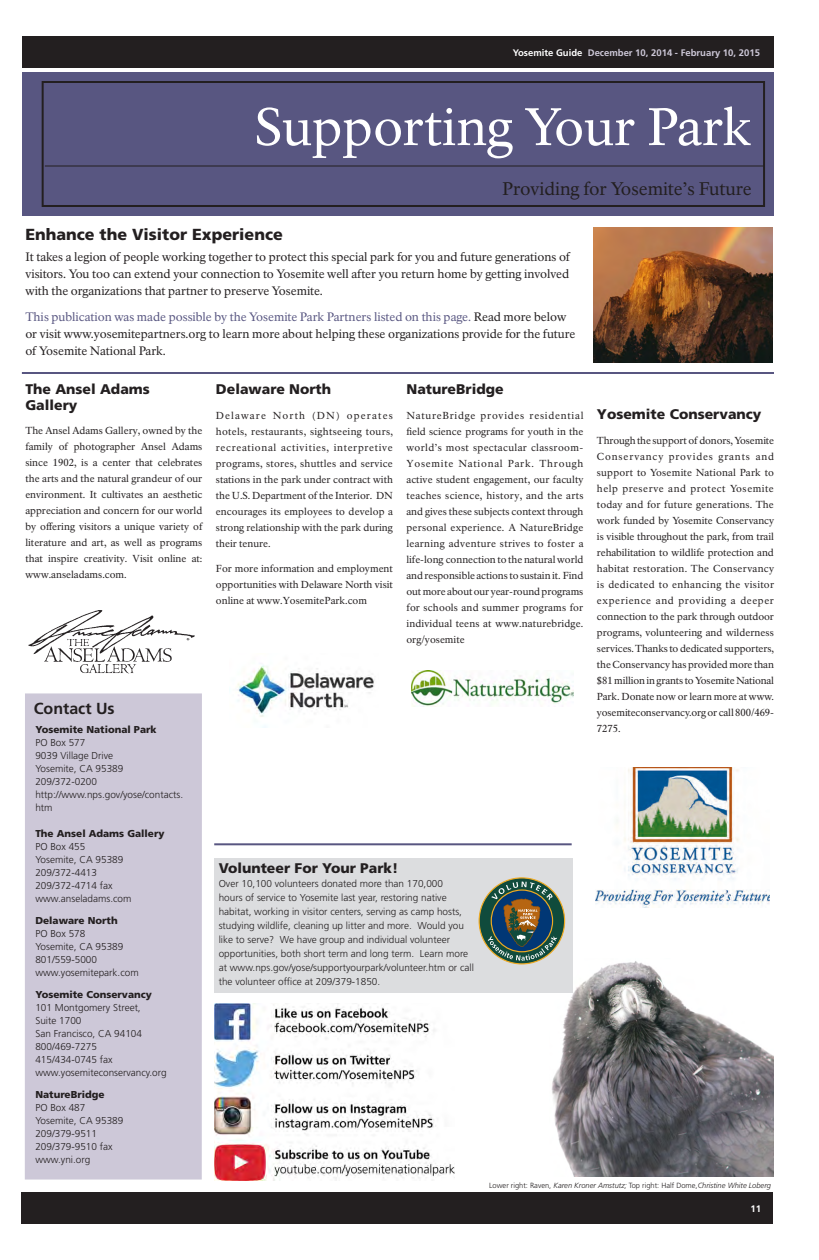
<style>
.page{position:relative;width:819px;height:1260px;background:#fff}
.page>*{position:absolute;margin:0;border:0;box-sizing:border-box;transform-origin:0 0}
.MASTHEAD_1_-_title{font:52px "NPS Rawlinson OT";color:#fff}
.MASTHEAD_1_-_subtitl{font:18px "NPS Rawlinson OT";letter-spacing:-.01em;color:#231f20}
.CALLOUT_-_head{font:900 16px "Frutiger LT Std";color:#231f20}
.SIDE_BAR_-_head{font:700 16px "Frutiger LT Std";color:#231f20}
.MAIN_-_body{font:900 14px "Frutiger LT Std";color:#231f20}
.SIDE_BAR_-_head-2{font:900 14px "Frutiger LT Std";color:#231f20}
.MAIN_-_heading_2{font:900 14px/16px "Frutiger LT Std";color:#231f20}
.CALLOUT_-_body{font:12px/17px "NPS Rawlinson OT";letter-spacing:-.005em;color:#231f20;text-align:justify}
.MAIN_-_body-2{font:10px/16px "NPS Rawlinson OT";color:#231f20;text-align:justify}
.SIDE_BAR_-_head-3{font:300 10px/14px "Frutiger LT Std";color:#231f20}
.MAIN_-_heading_2-2{font:10px/16px "NPS Rawlinson OT";color:#231f20;text-align:justify}
.SIDE_BAR_-_body{font:300 10px/13px "Frutiger LT Std";color:#231f20}
.SIDE_BAR_-_subhead{font:300 10px/13px "Frutiger LT Std";color:#231f20}
.SIDE_BAR_-_subhead-2{font:900 10px "Frutiger LT Std";color:#231f20}
.t1{font:700 9.5px "Frutiger LT Std";color:#cdc8d8}
.t2{font:700 9.5px "Frutiger LT Std";color:#fff}
.PHOTO_-_caption{font:italic 300 7.5px "Frutiger LT Std";color:#231f20}
.s1{color:#fff}
.s2{color:#585681}
.s3{font-weight:900}
.s4{font-style:normal}
</style>
<div class="page">
<div style="left:22px;top:36px;width:752px;height:32px;background:#231f20"></div>
<div style="left:22px;top:1192px;width:751px;height:32px;background:#231f20"></div>
<img style="left:551px;top:961px;width:223px;height:215px">
<hr style="left:22px;top:372px;width:752px;height:2px;background:#585681">
<div style="left:23px;top:72px;width:751px;height:144px;background:#585681"></div>
<div style="left:42px;top:81px;width:723px;height:126px;border:2px solid #231f20"></div>
<hr style="left:45px;top:166px;width:720px;height:1px;background:#231f20">
<img style="left:594px;top:227px;width:178px;height:135px">
<div style="left:25px;top:693px;width:177px;height:487px;background:#cdc8d8"></div>
<img style="left:596px;top:767px;width:173px;height:140px">
<img style="left:25px;top:610px;width:177px;height:84px">
<img style="left:237px;top:665px;width:138px;height:63px">
<img style="left:214px;top:1004px;width:241px;height:176px">
<div style="left:214px;top:858px;width:359px;height:135px;background:#dcdddf"></div>
<svg style="left:479px;top:878px;width:86px;height:86px"></svg>
<svg style="left:488px;top:882px;width:69px;height:79px;background:#4e645e"></svg>
<hr style="left:214px;top:843px;width:358px;height:2px;background:#585681">
<img style="left:412px;top:671px;width:162px;height:36px">
<p class="t1" style="left:513px;top:47px;width:249px"><span class="s1">Yosemite Guide</span> December 10, 2014 - February 10, 2015</p>
<p class="MASTHEAD_1_-_title" style="left:255px;top:96px;width:499px">Supporting Your Park</p>
<p class="MASTHEAD_1_-_subtitl" style="left:502px;top:178px;width:251px">Providing for Yosemite’s Future</p>
<p class="CALLOUT_-_head" style="left:25px;top:225px;width:259px">Enhance the Visitor Experience</p>
<p class="CALLOUT_-_body" style="left:25px;top:248px;width:546px">It takes a legion of people working together to protect this special park for you and future generations of visitors. You too can extend your connection to Yosemite well after you return home by getting involved with the organizations that partner to preserve Yosemite.</p>
<p class="CALLOUT_-_body" style="left:25px;top:308px;width:551px;text-align:left"><span class="s2">This publication was made possible by the Yosemite Park Partners listed on this page.</span> Read more below or visit www.yosemitepartners.org to learn more about helping these organizations provide for the future of Yosemite National Park.</p>
<p class="MAIN_-_heading_2" style="left:25px;top:381px;width:126px">The Ansel Adams<br>Gallery</p>
<p class="MAIN_-_heading_2-2" style="left:25px;top:423px;width:179px">The Ansel Adams Gallery, owned by the family of photographer Ansel Adams since 1902, is a center that celebrates the arts and the natural grandeur of our environment. It cultivates an aesthetic appreciation and concern for our world by offering visitors a unique variety of literature and art, as well as programs that inspire creativity. Visit online at: www.anseladams.com.</p>
<p class="SIDE_BAR_-_head" style="left:34px;top:699px;width:82px">Contact Us</p>
<p class="SIDE_BAR_-_subhead-2" style="left:35px;top:723px;width:123px">Yosemite National Park</p>
<p class="SIDE_BAR_-_subhead" style="left:35px;top:736px;width:52px">PO Box 577</p>
<p class="SIDE_BAR_-_subhead" style="left:35px;top:749px;width:79px">9039 Village Drive</p>
<p class="SIDE_BAR_-_subhead" style="left:35px;top:762px;width:89px">Yosemite, CA 95389</p>
<p class="SIDE_BAR_-_subhead" style="left:35px;top:775px;width:63px">209/372-0200</p>
<p class="SIDE_BAR_-_subhead" style="left:35px;top:788px;width:149px">http://www.nps.gov/yose/contacts. htm</p>
<p class="SIDE_BAR_-_subhead-2" style="left:35px;top:827px;width:131px">The Ansel Adams Gallery</p>
<p class="SIDE_BAR_-_body" style="left:35px;top:840px;width:98px">PO Box 455<br>Yosemite, CA 95389<br>209/372-4413<br>209/372-4714 fax www.anseladams.com</p>
<p class="SIDE_BAR_-_body" style="left:35px;top:914px;width:105px"><span class="s3">Delaware North<br></span>PO Box 578<br>Yosemite, CA 95389<br>801/559-5000 www.yosemitepark.com</p>
<p class="SIDE_BAR_-_subhead-2" style="left:35px;top:988px;width:118px">Yosemite Conservancy</p>
<p class="SIDE_BAR_-_body" style="left:35px;top:1001px;width:133px">101 Montgomery Street,<br>Suite 1700<br>San Francisco, CA 94104<br>800/469-7275<br>415/434-0745 fax www.yosemiteconservancy.org</p>
<p class="SIDE_BAR_-_subhead-2" style="left:35px;top:1088px;width:71px">NatureBridge</p>
<p class="SIDE_BAR_-_body" style="left:35px;top:1101px;width:89px">PO Box 487<br>Yosemite, CA 95389<br>209/379-9511<br>209/379-9510 fax www.yni.org</p>
<p class="MAIN_-_body" style="left:216px;top:381px;width:117px">Delaware North</p>
<p class="MAIN_-_body-2" style="left:216px;top:408px;width:179px">Delaware North (DN) operates hotels, restaurants, sightseeing tours, recreational activities, interpretive programs, stores, shuttles and service stations in the park under contract with the U.S. Department of the Interior. DN encourages its employees to develop a strong relationship with the park during their tenure.</p>
<p class="MAIN_-_body-2" style="left:216px;top:561px;width:179px">For more information and employment opportunities with Delaware North visit online at www.YosemitePark.com</p>
<p class="MAIN_-_body" style="left:406px;top:381px;width:99px">NatureBridge</p>
<p class="MAIN_-_body-2" style="left:406px;top:408px;width:179px">NatureBridge provides residential field science programs for youth in the world’s most spectacular classroom-Yosemite National Park. Through active student engagement, our faculty teaches science, history, and the arts and gives these subjects context through personal experience. A NatureBridge learning adventure strives to foster a life-long connection to the natural world and responsible actions to sustain it. Find out more about our year-round programs for schools and summer programs for individual teens at www.naturebridge. org/yosemite</p>
<p class="MAIN_-_body" style="left:597px;top:406px;width:166px">Yosemite Conservancy</p>
<p class="MAIN_-_body-2" style="left:597px;top:433px;width:179px">Through the support of donors, Yosemite Conservancy provides grants and support to Yosemite National Park to help preserve and protect Yosemite today and for future generations. The work funded by Yosemite Conservancy is visible throughout the park, from trail rehabilitation to wildlife protection and habitat restoration. The Conservancy is dedicated to enhancing the visitor experience and providing a deeper connection to the park through outdoor programs, volunteering and wilderness services. Thanks to dedicated supporters, the Conservancy has provided more than $81 million in grants to Yosemite National Park. Donate now or learn more at www. yosemiteconservancy.org or call 800/469- 7275.</p>
<p class="SIDE_BAR_-_head-2" style="left:219px;top:860px;width:181px">Volunteer For Your Park!</p>
<p class="SIDE_BAR_-_head-3" style="left:219px;top:877px;width:257px">Over 10,100 volunteers donated more than 170,000<br>hours of service to Yosemite last year, restoring native habitat, working in visitor centers, serving as camp hosts, studying wildlife, cleaning up litter and more. Would you like to serve? We have group and individual volunteer opportunities, both short term and long term. Learn more at www.nps.gov/yose/supportyourpark/volunteer.htm or call the volunteer office at 209/379-1850.</p>
<p class="PHOTO_-_caption" style="left:489px;top:1181px;width:283px"><span class="s4">Lower right: Raven,</span> Karen Kroner Amstutz; <span class="s4">Top right: Half Dome,</span>Christine White Loberg</p>
<p class="t2" style="left:750px;top:1203px;width:12px">11</p>
</div>
